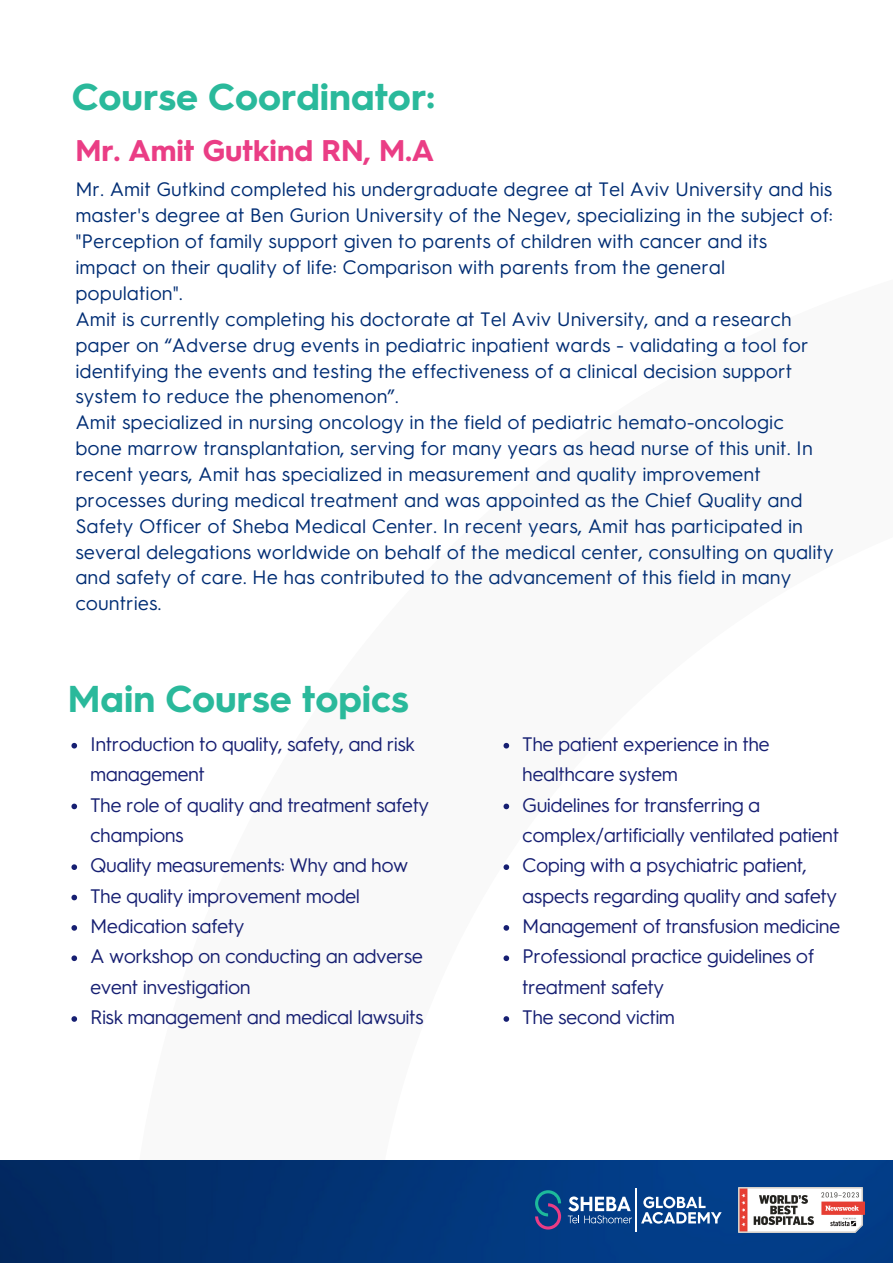
<style>
.page{position:relative;width:893px;height:1264px;background:#fff}
.page>*{position:absolute;margin:0;border:0;box-sizing:border-box;transform-origin:0 0}
.t1{font:700 37.5px "Hurme Geometric Sans 3";color:#2ab99b}
.t2{font:700 30px "Hurme Geometric Sans 3";color:#ea3d85}
.t3{font:19.65px/30.3px "Hurme Geometric Sans 3";letter-spacing:-.03em;color:#161f72}
.t4{font:19.5px/25.8px "Hurme Geometric Sans 3";color:#002d74}
</style>
<div class="page">
<img style="left:0;top:1160px;width:892px;height:101px">
<img style="left:738px;top:1187px;width:126px;height:45px">
<hr style="left:635px;top:1188px;width:1px;height:43px;background:#fff">
<svg style="left:535px;top:1190px;width:26px;height:39px"></svg>
<svg style="left:567px;top:1196px;width:65px;height:27px"></svg>
<svg style="left:641px;top:1196px;width:80px;height:27px"></svg>
<svg style="left:71px;top:743px;width:6px;height:5px"></svg>
<svg style="left:71px;top:803px;width:6px;height:6px"></svg>
<svg style="left:71px;top:864px;width:6px;height:6px"></svg>
<svg style="left:71px;top:894px;width:6px;height:6px"></svg>
<svg style="left:71px;top:925px;width:6px;height:5px"></svg>
<svg style="left:71px;top:955px;width:6px;height:6px"></svg>
<svg style="left:71px;top:1016px;width:6px;height:5px"></svg>
<svg style="left:503px;top:743px;width:6px;height:5px"></svg>
<svg style="left:503px;top:803px;width:6px;height:6px"></svg>
<svg style="left:503px;top:864px;width:6px;height:6px"></svg>
<svg style="left:503px;top:925px;width:6px;height:5px"></svg>
<svg style="left:503px;top:955px;width:6px;height:6px"></svg>
<svg style="left:503px;top:1016px;width:6px;height:5px"></svg>
<p class="t1" style="left:72px;top:74px;width:364px">Course Coordinator:</p>
<p class="t2" style="left:75px;top:132px;width:360px">Mr. Amit Gutkind RN, M.A</p>
<p class="t4" style="left:75px;top:177px;width:759px">Mr. Amit Gutkind completed his undergraduate degree at Tel Aviv University and his master's degree at Ben Gurion University of the Negev, specializing in the subject of: "Perception of family support given to parents of children with cancer and its impact on their quality of life: Comparison with parents from the general population".</p>
<p class="t4" style="left:75px;top:306px;width:734px">Amit is currently completing his doctorate at Tel Aviv University, and a research paper on “Adverse drug events in pediatric inpatient wards - validating a tool for identifying the events and testing the effectiveness of a clinical decision support system to reduce the phenomenon”.</p>
<p class="t4" style="left:75px;top:409px;width:759px">Amit specialized in nursing oncology in the field of pediatric hemato-oncologic bone marrow transplantation, serving for many years as head nurse of this unit. In recent years, Amit has specialized in measurement and quality improvement processes during medical treatment and was appointed as the Chief Quality and Safety Officer of Sheba Medical Center. In recent years, Amit has participated in several delegations worldwide on behalf of the medical center, consulting on quality and safety of care. He has contributed to the advancement of this field in many countries.</p>
<p class="t1" style="left:68px;top:676px;width:342px">Main Course topics</p>
<p class="t3" style="left:90px;top:728px;width:326px">Introduction to quality, safety, and risk management</p>
<p class="t3" style="left:90px;top:789px;width:340px">The role of quality and treatment safety champions</p>
<p class="t3" style="left:90px;top:850px;width:319px">Quality measurements: Why and how</p>
<p class="t3" style="left:90px;top:880px;width:271px">The quality improvement model</p>
<p class="t3" style="left:90px;top:910px;width:156px">Medication safety</p>
<p class="t3" style="left:90px;top:941px;width:334px">A workshop on conducting an adverse event investigation</p>
<p class="t3" style="left:90px;top:1002px;width:335px">Risk management and medical lawsuits</p>
<p class="t3" style="left:522px;top:728px;width:249px">The patient experience in the healthcare system</p>
<p class="t3" style="left:522px;top:789px;width:318px">Guidelines for transferring a complex/artificially ventilated patient</p>
<p class="t3" style="left:522px;top:850px;width:316px">Coping with a psychiatric patient, aspects regarding quality and safety</p>
<p class="t3" style="left:522px;top:910px;width:319px">Management of transfusion medicine</p>
<p class="t3" style="left:522px;top:941px;width:293px">Professional practice guidelines of treatment safety</p>
<p class="t3" style="left:522px;top:1002px;width:154px">The second victim</p>
</div>
